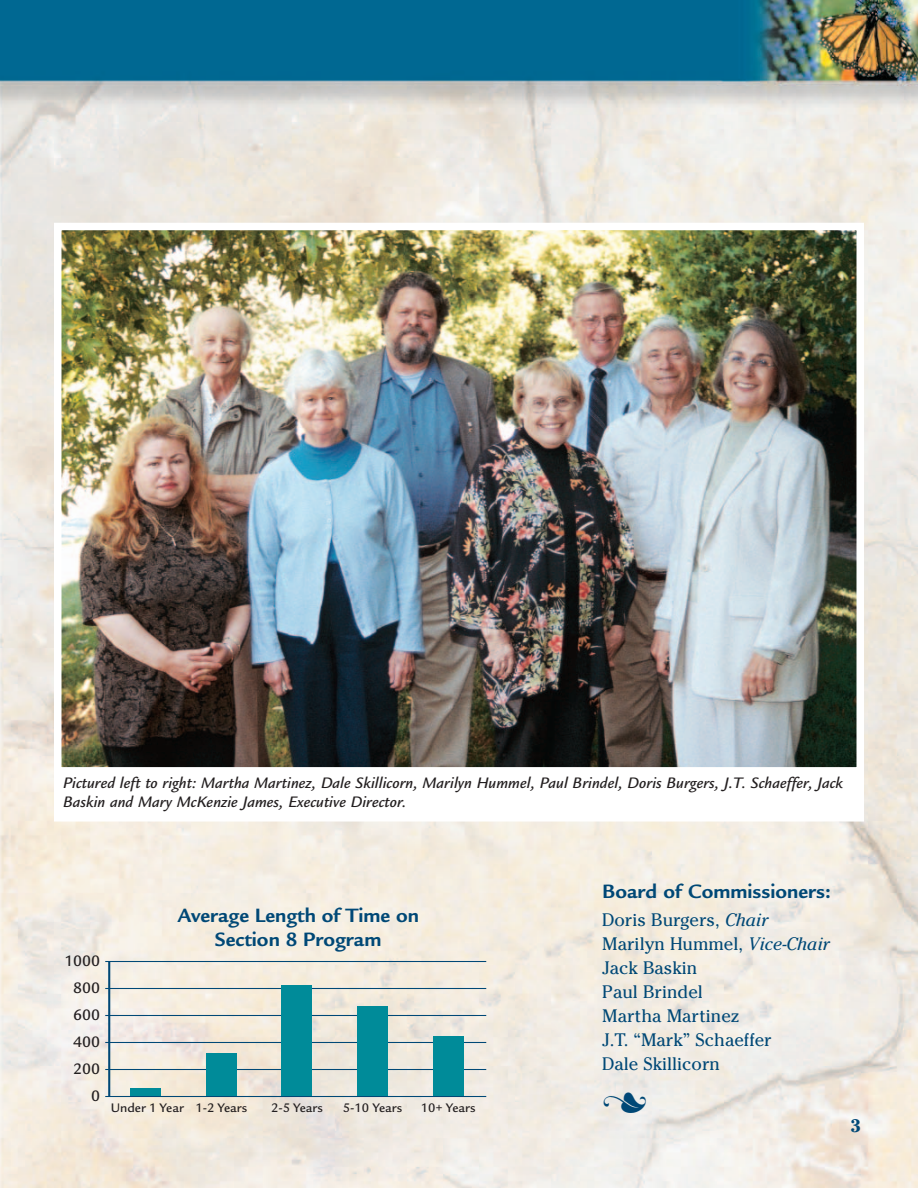
<style>
.page{position:relative;width:918px;height:1188px;background:#fff}
.page>*{position:absolute;margin:0;border:0;box-sizing:border-box;transform-origin:0 0}
.t1{font:39px "Type Embellishments One Plain";color:#004876;scale:.9 1}
.t2{font:700 21px/24px "Legacy Sans";color:#004876;text-align:center}
.t3{font:18px/24px "Cheltenham";color:#004876}
.t4{font:700 18px "Cheltenham";color:#004876}
.t5{font:italic 500 16.5px/19.5px "Legacy Sans";letter-spacing:.005em;color:#231f20}
.t6{font:500 16.5px/27px "Legacy Sans";color:#231f20;text-align:right}
.t7{font:500 13.5px "Legacy Sans";color:#231f20}
.s1{font-style:italic}
</style>
<div class="page">
<img style="left:0;top:0;width:918px;height:1188px">
<img style="left:63px;top:232px;width:792px;height:534px">
<div style="left:54px;top:223px;width:810px;height:552px;border:8px solid #fff"></div>
<div style="left:58px;top:771px;width:802px;height:47px;background:#fff"></div>
<hr style="left:105px;top:961px;width:381px;height:1px;background:#004876">
<hr style="left:105px;top:988px;width:381px;height:1px;background:#004876">
<hr style="left:105px;top:1015px;width:381px;height:1px;background:#004876">
<hr style="left:105px;top:1042px;width:381px;height:1px;background:#004876">
<hr style="left:105px;top:1069px;width:381px;height:1px;background:#004876">
<hr style="left:105px;top:1096px;width:381px;height:1px;background:#004876">
<hr style="left:109px;top:962px;width:1px;height:135px;background:#004876">
<div style="left:130px;top:1088px;width:31px;height:8px;background:#008b99"></div>
<div style="left:206px;top:1053px;width:31px;height:43px;background:#008b99"></div>
<div style="left:281px;top:985px;width:31px;height:111px;background:#008b99"></div>
<div style="left:357px;top:1006px;width:31px;height:90px;background:#008b99"></div>
<div style="left:433px;top:1036px;width:31px;height:60px;background:#008b99"></div>
<p class="t5" style="left:63px;top:774px;width:782px">Pictured left to right: Martha Martinez, Dale Skillicorn, Marilyn Hummel, Paul Brindel, Doris Burgers, J.T. Schaeffer, Jack<br>Baskin and Mary McKenzie James, Executive Director.</p>
<p class="t6" style="left:64px;top:949px;width:37px">1000<br>800<br>600<br>400<br>200<br>0</p>
<p class="t2" style="left:177px;top:905px;width:243px">Average Length of Time on<br>Section 8 Program</p>
<p class="t7" style="left:111px;top:1103px;width:138px">Under 1 Year 1-2 Years</p>
<p class="t7" style="left:271px;top:1103px;width:53px">2-5 Years</p>
<p class="t7" style="left:343px;top:1103px;width:61px">5-10 Years</p>
<p class="t7" style="left:421px;top:1103px;width:56px">10+ Years</p>
<p class="t2" style="left:602px;top:881px;width:230px">Board of Commissioners:</p>
<p class="t3" style="left:602px;top:908px;width:229px">Doris Burgers, <span class="s1">Chair<br></span>Marilyn Hummel, <span class="s1">Vice-Chair<br></span>Jack Baskin<br>Paul Brindel<br>Martha Martinez<br>J.T. “Mark” Schaeffer<br>Dale Skillicorn</p>
<h1 class="t1" style="left:602px;top:1088px;width:52px">n</h1>
<p class="t4" style="left:851px;top:1120px;width:12px">3</p>
</div>
